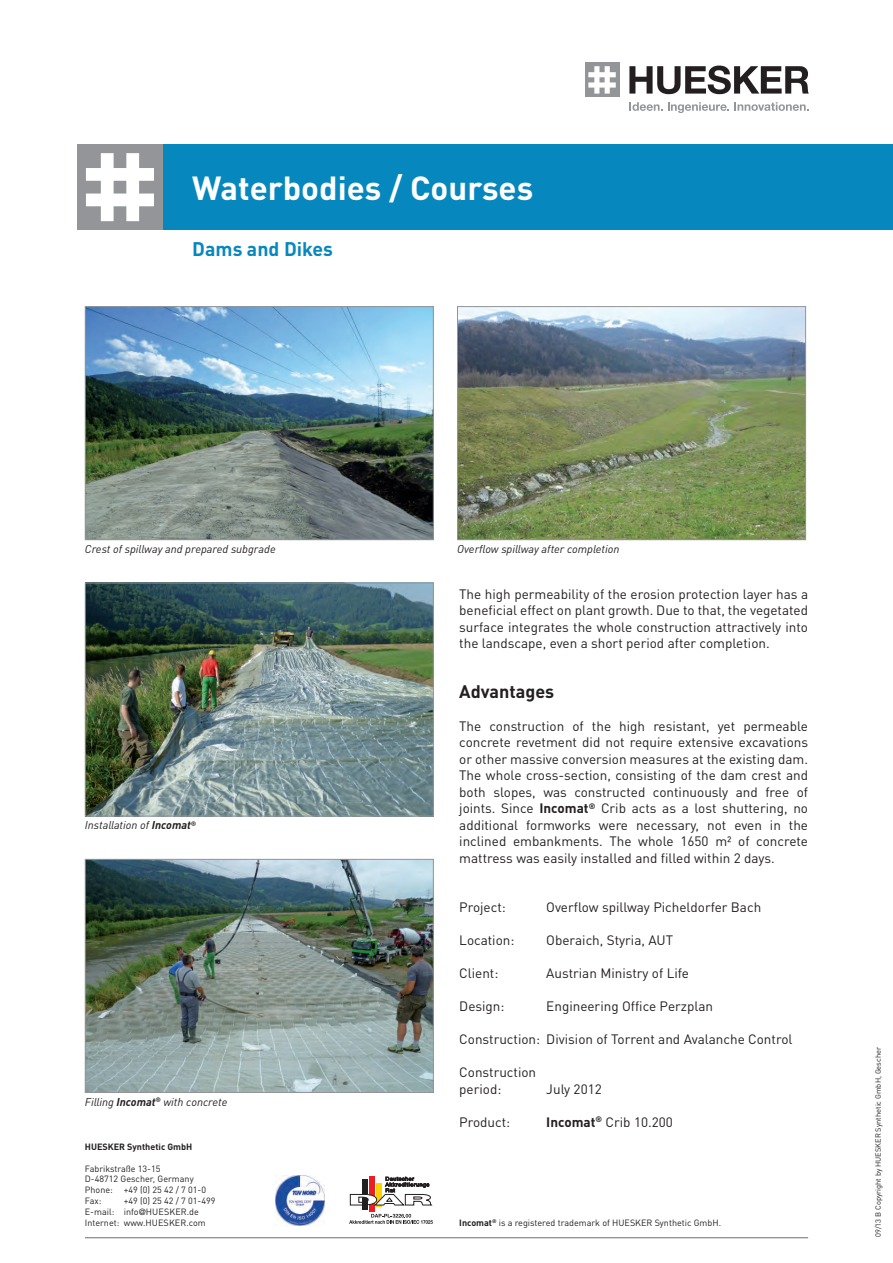
<style>
.page{position:relative;width:893px;height:1263px;background:#fff}
.page>*{position:absolute;margin:0;border:0;box-sizing:border-box;transform-origin:0 0}
.t1{font:700 33px "DINOT";color:#fff}
.t2{font:700 19.5px "DINOT";color:#0688be}
.t3{font:700 18px "DINOT";color:#231f20}
.t4{font:13.5px/16.5px "DINOT";color:#231f20;text-align:justify}
.t5{font:italic 11.25px "DINOT";color:#231f20}
.t6{font:9px/10.8px "DINOT";color:#231f20}
.t7{font:700 9px "DINOT";color:#231f20}
.t8{font:7.5px "DINOT";color:#231f20}
.s1{font-weight:700}
.s2{font-family:"Frutiger";font-weight:300}
</style>
<div class="page">
<hr style="left:85px;top:1237px;width:723px;height:1px;background:#6c6d70">
<img style="left:275px;top:1176px;width:49px;height:49px">
<div style="left:369px;top:1176px;width:6px;height:36px;background:#ee1d23"></div>
<div style="left:376px;top:1183px;width:6px;height:24px;background:#fed105"></div>
<svg style="left:349px;top:1177px;width:84px;height:29px"></svg>
<div style="left:362px;top:1199px;width:6px;height:10px;background:#231f20"></div>
<svg style="left:349px;top:1214px;width:84px;height:10px"></svg>
<div style="left:162px;top:145px;width:730px;height:85px;background:#0688be"></div>
<div style="left:77px;top:145px;width:85px;height:85px;background:#939598"></div>
<svg style="left:86px;top:153px;width:68px;height:68px"></svg>
<div style="left:585px;top:63px;width:34px;height:34px;background:#939598"></div>
<svg style="left:588px;top:66px;width:27px;height:28px"></svg>
<svg style="left:629px;top:102px;width:179px;height:11px"></svg>
<svg style="left:629px;top:66px;width:179px;height:28px"></svg>
<img style="left:87px;top:308px;width:344px;height:230px">
<div style="left:85px;top:306px;width:348px;height:234px;border:1px solid #939598"></div>
<img style="left:87px;top:585px;width:344px;height:229px">
<div style="left:85px;top:583px;width:348px;height:233px;border:1px solid #939598"></div>
<img style="left:87px;top:861px;width:344px;height:230px">
<div style="left:85px;top:859px;width:348px;height:234px;border:1px solid #939598"></div>
<img style="left:459px;top:308px;width:345px;height:230px">
<div style="left:457px;top:306px;width:349px;height:234px;border:1px solid #939598"></div>
<h1 class="t1" style="left:192px;top:177px;width:342px">Waterbodies / Courses</h1>
<h2 class="t2" style="left:192px;top:242px;width:142px">Dams and Dikes</h2>
<p class="t5" style="left:85px;top:545px;width:192px">Crest of spillway and prepared subgrade</p>
<p class="t5" style="left:85px;top:821px;width:113px">Installation of <span class="s1">Incomat</span><sup>®</sup></p>
<p class="t5" style="left:85px;top:1098px;width:144px">Filling <span class="s1">Incomat</span><sup>®</sup> with concrete</p>
<p class="t7" style="left:85px;top:1143px;width:109px">HUESKER Synthetic GmbH</p>
<p class="t6" style="left:85px;top:1164px;width:123px">Fabrikstraße 13-15<br>D-48712 Gescher, Germany<br>Phone: +49 (0) 25 42 / 7 01-0<br>Fax:</p>
<p class="t6" style="left:85px;top:1196px;width:132px;text-indent:39px">+49 (0) 25 42 / 7 01-499<br>E-mail: info<span class="s2">@</span>HUESKER.de<br>Internet: www.HUESKER.com</p>
<p class="t5" style="left:457px;top:545px;width:164px">Overflow spillway after completion</p>
<p class="t4" style="left:459px;top:587px;width:350px">The high permeability of the erosion protection layer has a beneficial effect on plant growth. Due to that, the vegetated surface integrates the whole construction attractively into the landscape, even a short period after completion.</p>
<h3 class="t3" style="left:459px;top:685px;width:97px">Advantages</h3>
<p class="t4" style="left:459px;top:719px;width:350px">The construction of the high resistant, yet permeable concrete revetment did not require extensive excavations or other massive conversion measures at the existing dam.<br>The whole cross-section, consisting of the dam crest and both slopes, was constructed continuously and free of joints. Since <span class="s1">Incomat</span><sup>®</sup> Crib acts as a lost shuttering, no additional formworks were necessary, not even in the inclined embankments. The whole 1650 m² of concrete mattress was easily installed and filled within 2 days.</p>
<p class="t4" style="left:459px;top:900px;width:48px">Project:</p>
<p class="t4" style="left:546px;top:900px;width:216px">Overflow spillway Picheldorfer Bach</p>
<p class="t4" style="left:459px;top:933px;width:57px">Location:</p>
<p class="t4" style="left:546px;top:933px;width:128px">Oberaich, Styria, AUT</p>
<p class="t4" style="left:459px;top:966px;width:41px">Client:</p>
<p class="t4" style="left:546px;top:966px;width:144px">Austrian Ministry of Life</p>
<p class="t4" style="left:459px;top:999px;width:47px">Design:</p>
<p class="t4" style="left:546px;top:999px;width:168px">Engineering Office Perzplan</p>
<p class="t4" style="left:459px;top:1032px;width:335px">Construction: Division of Torrent and Avalanche Control</p>
<p class="t4" style="left:459px;top:1065px;width:78px">Construction period:</p>
<p class="t4" style="left:546px;top:1082px;width:57px">July 2012</p>
<p class="t4" style="left:459px;top:1115px;width:52px">Product:</p>
<p class="t4" style="left:546px;top:1115px;width:128px"><span class="s1">Incomat</span><sup>®</sup> Crib 10.200</p>
<p class="t6" style="left:459px;top:1218px;width:263px"><span class="s1">Incomat</span><sup>®</sup> is a registered trademark of HUESKER Synthetic GmbH.</p>
<p class="t8" style="left:875px;top:1237px;width:192px;rotate:-90deg">09/13 B Copyright by HUESKER Synthetic GmbH, Gescher</p>
</div>
